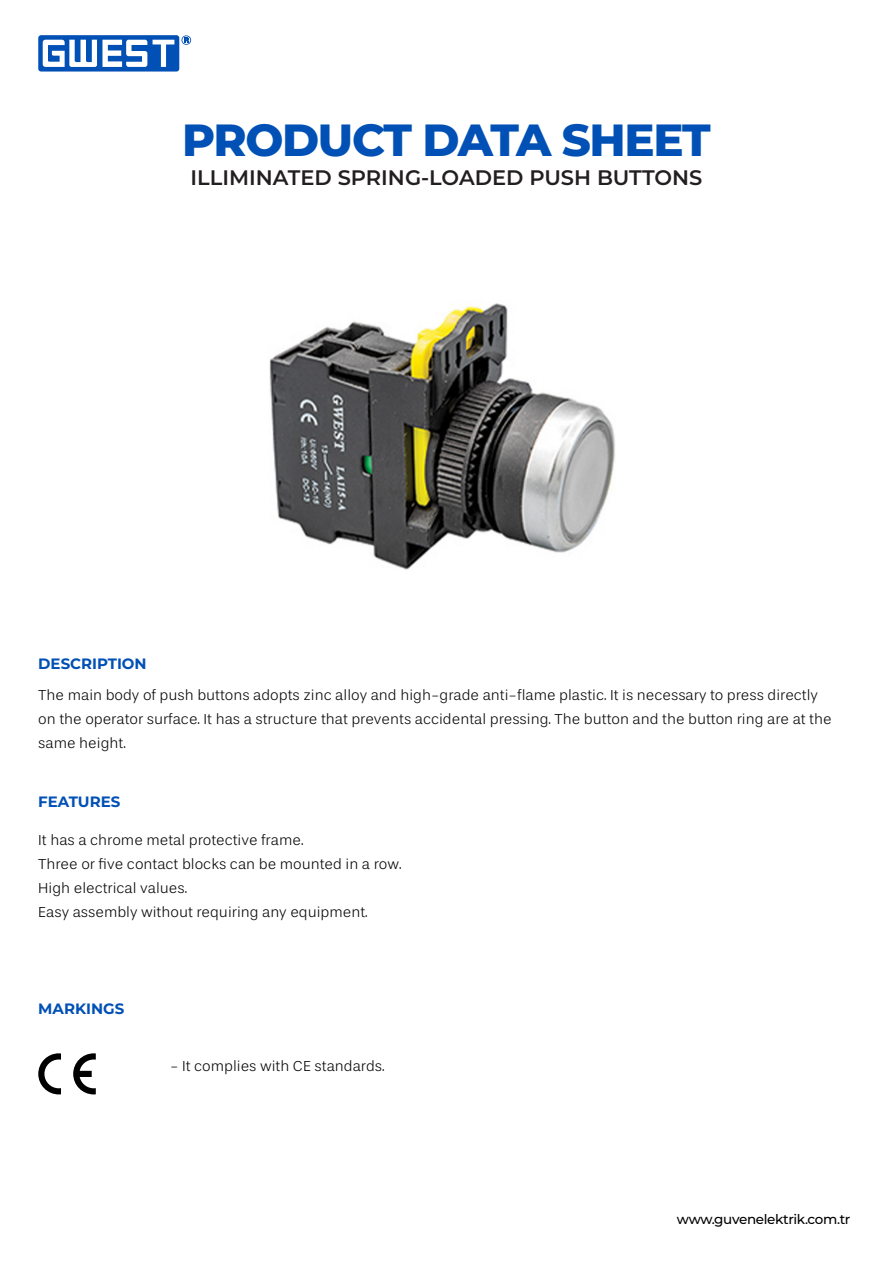
<style>
.page{position:relative;width:893px;height:1263px;background:#fff}
.page>*{position:absolute;margin:0;border:0;box-sizing:border-box;transform-origin:0 0}
.Category_3_Description{font:800 45px "Montserrat";letter-spacing:-.03em;color:#0050b5}
.Category_3_Description-2{font:600 21px "Montserrat";color:#231f20}
.t1{font:300 15px/24px "Stevie Sans";color:#040503}
.t2{font:700 15px "Montserrat";color:#0050b5}
.t3{font:500 13.5px "Montserrat";letter-spacing:-.025em;color:#000}
</style>
<div class="page">
<div style="left:38px;top:35px;width:141px;height:36px;background:#0050b5;border-radius:3px"></div>
<svg style="left:43px;top:40px;width:104px;height:27px"></svg>
<svg style="left:153px;top:40px;width:21px;height:27px"></svg>
<svg style="left:181px;top:35px;width:10px;height:10px"></svg>
<svg style="left:73px;top:1053px;width:23px;height:41px"></svg>
<svg style="left:38px;top:1053px;width:23px;height:41px"></svg>
<img style="left:269px;top:303px;width:346px;height:267px">
<p class="Category_3_Description" style="left:182px;top:107px;width:530px">PRODUCT DATA SHEET</p>
<p class="Category_3_Description-2" style="left:191px;top:162px;width:513px">ILLIMINATED SPRING-LOADED PUSH BUTTONS</p>
<p class="t2" style="left:38px;top:653px;width:110px">DESCRIPTION</p>
<p class="t1" style="left:38px;top:683px;width:795px">The main body of push buttons adopts zinc alloy and high-grade anti-flame plastic. It is necessary to press directly on the operator surface. It has a structure that prevents accidental pressing. The button and the button ring are at the same height.</p>
<p class="t2" style="left:38px;top:790px;width:84px">FEATURES</p>
<p class="t1" style="left:38px;top:828px;width:267px">It has a chrome metal protective frame.</p>
<p class="t1" style="left:38px;top:852px;width:365px">Three or five contact blocks can be mounted in a row.</p>
<p class="t1" style="left:38px;top:876px;width:150px">High electrical values.</p>
<p class="t1" style="left:38px;top:900px;width:331px">Easy assembly without requiring any equipment.</p>
<p class="t2" style="left:38px;top:998px;width:88px">MARKINGS</p>
<p class="t1" style="left:170px;top:1054px;width:216px">- It complies with CE standards.</p>
<p class="t3" style="left:677px;top:1209px;width:175px">www.guvenelektrik.com.tr</p>
</div>
